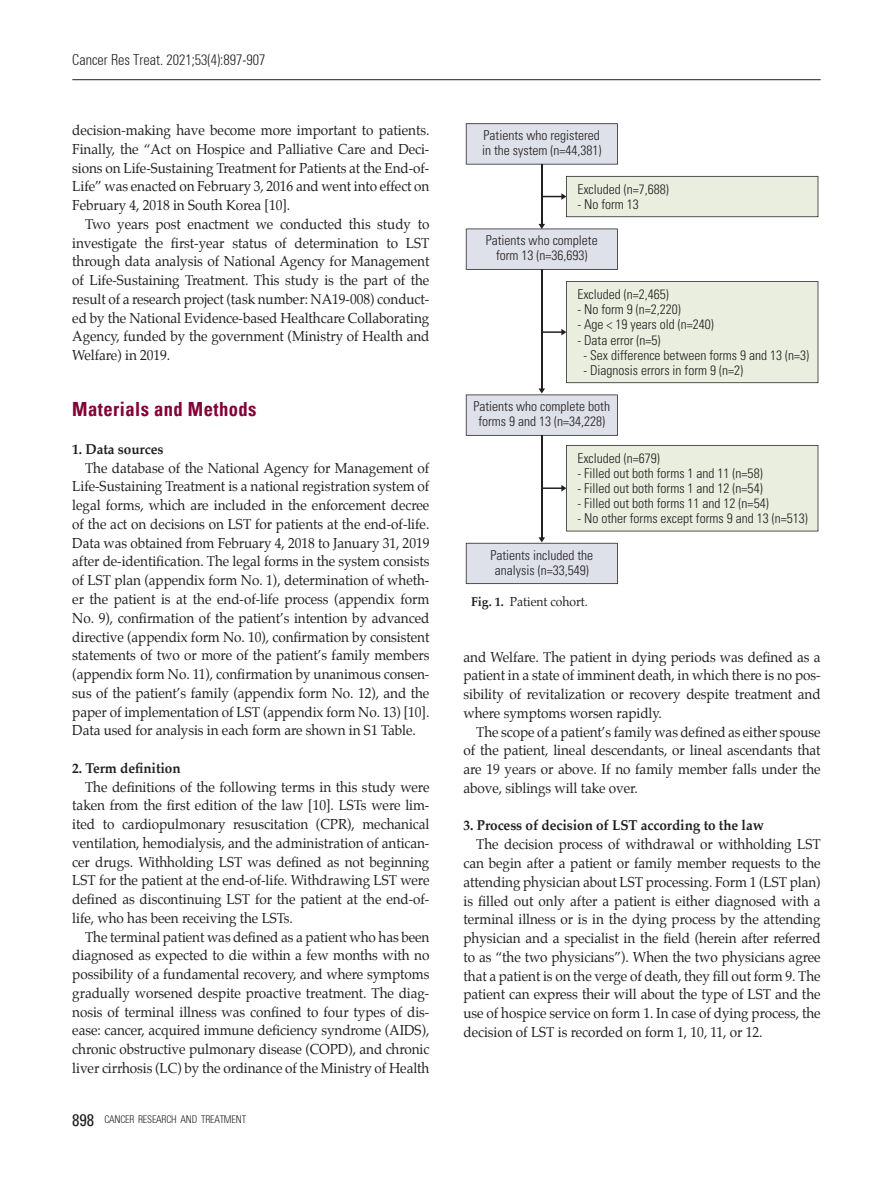
<style>
.page{position:relative;width:893px;height:1191px;background:#fff}
.page>*{position:absolute;margin:0;border:0;box-sizing:border-box;transform-origin:0 0}
.t1{font:700 condensed 19.5px "Univers";letter-spacing:.025em;color:#840037;scale:.95 1}
.t2{font:300 condensed 15px "Univers";color:#231f20;scale:.95 1}
.t3{font:14.25px/18.8px "Palatino";letter-spacing:-.005em;color:#231f20;text-align:justify;scale:.95 1}
.t4{font:700 14.25px "Palatino";letter-spacing:-.005em;color:#231f20;scale:.95 1}
.t5{font:300 condensed 13.5px/15px "Univers";color:#231f20;text-align:center}
.t6{font:12.75px "Palatino";color:#231f20;scale:.95 1}
.t7{font:300 condensed 10.5px "Univers";letter-spacing:-.02em;color:#231f20;scale:.95 1}
.s1{font-weight:400;font-size:16.5px}
.s2{font-weight:700}
</style>
<div class="page">
<hr style="left:72px;top:79px;width:749px;height:1px;background:#231f20">
<svg style="left:466px;top:123px;width:152px;height:41px;background:#d8d9e3"></svg>
<svg style="left:542px;top:176px;width:276px;height:41px;background:#e1e5d8"></svg>
<div style="left:561px;top:445px;width:257px;height:86px;background:#e9eedf"></div>
<hr style="left:542px;top:487px;width:21px;height:2px;background:#231f20">
<svg style="left:466px;top:537px;width:152px;height:47px;background:#dadbe4"></svg>
<hr style="left:541px;top:435px;width:1px;height:102px;background:#231f20">
<svg style="left:466px;top:281px;width:352px;height:155px"></svg>
<hr style="left:541px;top:269px;width:1px;height:121px;background:#231f20">
<svg style="left:466px;top:224px;width:152px;height:46px;background:#d9dae3"></svg>
<hr style="left:541px;top:164px;width:1px;height:61px;background:#231f20">
<p class="t2" style="left:72px;top:51px;width:205px">Cancer Res Treat. 2021;53(4):897-907</p>
<p class="t3" style="left:72px;top:121px;width:377px">decision-making have become more important to patients.<br>Finally, the “Act on Hospice and Palliative Care and Deci&shy;sions on Life-Sustaining Treatment for Patients at the End-of-Life” was enacted on February 3, 2016 and went into effect on February 4, 2018 in South Korea [10].</p>
<p class="t3" style="left:72px;top:214px;width:377px;text-indent:13px">Two years post enactment we conducted this study to investigate the first-year status of determination to LST through data analysis of National Agency for Management of Life-Sustaining Treatment. This study is the part of the result of a research project (task number: NA19-008) conduct&shy;ed by the National Evidence-based Healthcare Collaborating Agency, funded by the government (Ministry of Health and Welfare) in 2019.</p>
<p class="t1" style="left:72px;top:397px;width:195px">Materials and Methods</p>
<p class="t4" style="left:72px;top:437px;width:97px">1. Data sources</p>
<p class="t3" style="left:72px;top:458px;width:377px;text-indent:13px">The database of the National Agency for Management of Life-Sustaining Treatment is a national registration system of legal forms, which are included in the enforcement decree of the act on decisions on LST for patients at the end-of-life.<br>Data was obtained from February 4, 2018 to January 31, 2019 after de-identification. The legal forms in the system consists of LST plan (appendix form No. 1), determination of wheth&shy;er the patient is at the end-of-life process (appendix form No. 9), confirmation of the patient’s intention by advanced directive (appendix form No. 10), confirmation by consistent statements of two or more of the patient’s family members (appendix form No. 11), confirmation by unanimous consen&shy;sus of the patient’s family (appendix form No. 12), and the paper of implementation of LST (appendix form No. 13) [10].<br>Data used for analysis in each form are shown in S1 Table.</p>
<p class="t4" style="left:72px;top:756px;width:116px">2. Term definition</p>
<p class="t3" style="left:72px;top:777px;width:377px;text-indent:13px">The definitions of the following terms in this study were taken from the first edition of the law [10]. LSTs were lim&shy;ited to cardiopulmonary resuscitation (CPR), mechanical ventilation, hemodialysis, and the administration of antican&shy;cer drugs. Withholding LST was defined as not beginning LST for the patient at the end-of-life. Withdrawing LST were defined as discontinuing LST for the patient at the end-of&shy;life, who has been receiving the LSTs.</p>
<p class="t3" style="left:72px;top:927px;width:378px;text-indent:13px">The terminal patient was defined as a patient who has been diagnosed as expected to die within a few months with no possibility of a fundamental recovery, and where symptoms gradually worsened despite proactive treatment. The diag&shy;nosis of terminal illness was confined to four types of dis&shy;ease: cancer, acquired immune deficiency syndrome (AIDS), chronic obstructive pulmonary disease (COPD), and chronic liver cirrhosis (LC) by the ordinance of the Ministry of Health</p>
<p class="t7" style="left:72px;top:1113px;width:184px"><span class="s1">898</span> CANCER RESEARCH AND TREATMENT</p>
<p class="t5" style="left:482px;top:128px;width:121px;text-align:left">Patients who registered in the system (n=44,381)</p>
<p class="t5" style="left:577px;top:182px;width:93px">Excluded (n=7,688)</p>
<p class="t5" style="left:577px;top:197px;width:63px">- No form 13</p>
<p class="t5" style="left:486px;top:233px;width:113px">Patients who complete form 13 (n=36,693)</p>
<p class="t5" style="left:577px;top:287px;width:93px">Excluded (n=2,465)</p>
<p class="t5" style="left:577px;top:302px;width:105px">- No form 9 (n=2,220)</p>
<p class="t5" style="left:577px;top:317px;width:138px">- Age &lt; 19 years old (n=240)</p>
<p class="t5" style="left:577px;top:332px;width:85px">- Data error (n=5)</p>
<p class="t5" style="left:583px;top:347px;width:227px">- Sex difference between forms 9 and 13 (n=3)</p>
<p class="t5" style="left:583px;top:362px;width:161px">- Diagnosis errors in form 9 (n=2)</p>
<p class="t5" style="left:473px;top:399px;width:138px">Patients who complete both forms 9 and 13 (n=34,228)</p>
<p class="t5" style="left:577px;top:451px;width:84px">Excluded (n=679)</p>
<p class="t5" style="left:577px;top:466px;width:187px">- Filled out both forms 1 and 11 (n=58)</p>
<p class="t5" style="left:577px;top:481px;width:187px">- Filled out both forms 1 and 12 (n=54)</p>
<p class="t5" style="left:577px;top:496px;width:193px">- Filled out both forms 11 and 12 (n=54)</p>
<p class="t5" style="left:577px;top:511px;width:232px">- No other forms except forms 9 and 13 (n=513)</p>
<p class="t5" style="left:490px;top:547px;width:104px">Patients included the analysis (n=33,549)</p>
<p class="t6" style="left:471px;top:591px;width:124px"><span class="s2">Fig. 1.</span> Patient cohort.</p>
<p class="t3" style="left:463px;top:647px;width:377px">and Welfare. The patient in dying periods was defined as a patient in a state of imminent death, in which there is no pos&shy;sibility of revitalization or recovery despite treatment and where symptoms worsen rapidly.</p>
<p class="t3" style="left:463px;top:722px;width:378px;text-indent:13px">The scope of a patient’s family was defined as either spouse of the patient, lineal descendants, or lineal ascendants that are 19 years or above. If no family member falls under the above, siblings will take over.</p>
<p class="t4" style="left:463px;top:813px;width:318px">3. Process of decision of LST according to the law</p>
<p class="t3" style="left:463px;top:835px;width:378px;text-indent:13px">The decision process of withdrawal or withholding LST can begin after a patient or family member requests to the attending physician about LST processing. Form 1 (LST plan) is filled out only after a patient is either diagnosed with a terminal illness or is in the dying process by the attending physician and a specialist in the field (herein after referred to as “the two physicians”). When the two physicians agree that a patient is on the verge of death, they fill out form 9. The patient can express their will about the type of LST and the use of hospice service on form 1. In case of dying process, the decision of LST is recorded on form 1, 10, 11, or 12.</p>
</div>
